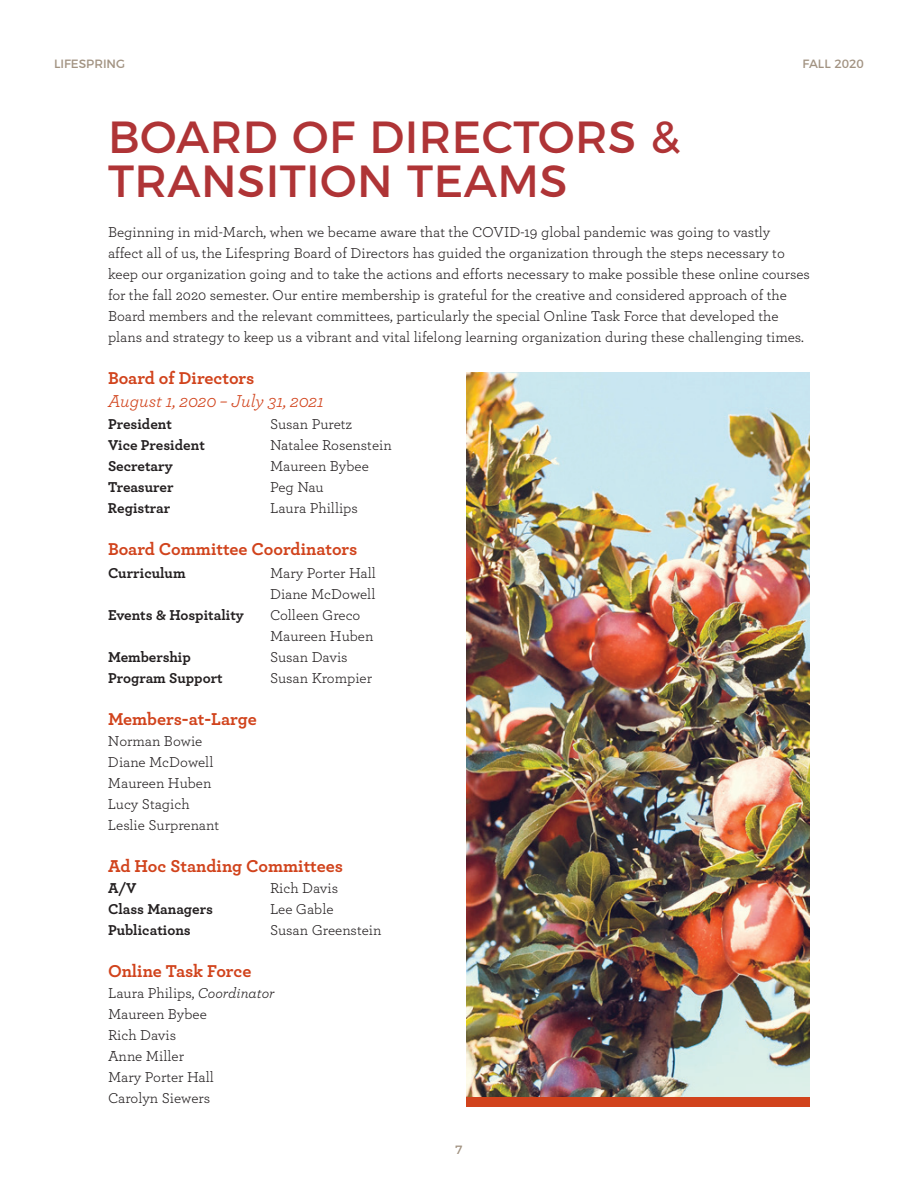
<style>
.page{position:relative;width:918px;height:1188px;background:#fff}
.page>*{position:absolute;margin:0;border:0;box-sizing:border-box;transform-origin:0 0}
.t1{font:45px/44.2px "Montserrat";letter-spacing:.01em;color:#af3436}
.t2{font:700 18px "Archer";color:#d1431c}
.t3{font:italic 18px "Archer";color:#d1431c}
.t4{font:15px/21px "Archer";color:#231f20}
.t5{font:700 15px "Archer";color:#231f20}
.t6{font:12px "Montserrat";color:#a29382}
.s1{font-style:italic}
</style>
<div class="page">
<img style="left:467px;top:373px;width:343px;height:725px">
<div style="left:467px;top:1098px;width:343px;height:9px;background:#d1431c"></div>
<p class="t6" style="left:54px;top:54px;width:73px">LIFESPRING</p>
<p class="t6" style="left:803px;top:54px;width:63px">FALL 2020</p>
<h1 class="t1" style="left:108px;top:111px;width:574px">BOARD OF DIRECTORS &amp;<br>TRANSITION TEAMS</h1>
<p class="t4" style="left:108px;top:221px;width:704px">Beginning in mid-March, when we became aware that the COVID-19 global pandemic was going to vastly<br>affect all of us, the Lifespring Board of Directors has guided the organization through the steps necessary to keep our organization going and to take the actions and efforts necessary to make possible these online courses for the fall 2020 semester. Our entire membership is grateful for the creative and considered approach of the Board members and the relevant committees, particularly the special Online Task Force that developed the plans and strategy to keep us a vibrant and vital lifelong learning organization during these challenging times.</p>
<p class="t2" style="left:108px;top:364px;width:148px">Board of Directors</p>
<p class="t3" style="left:108px;top:388px;width:217px">August 1, 2020 – July 31, 2021</p>
<p class="t5" style="left:108px;top:412px;width:65px">President</p>
<p class="t4" style="left:270px;top:413px;width:84px">Susan Puretz</p>
<p class="t5" style="left:108px;top:433px;width:98px">Vice President</p>
<p class="t4" style="left:270px;top:434px;width:123px">Natalee Rosenstein</p>
<p class="t5" style="left:108px;top:454px;width:66px">Secretary</p>
<p class="t4" style="left:270px;top:455px;width:100px">Maureen Bybee</p>
<p class="t5" style="left:108px;top:475px;width:67px">Treasurer</p>
<p class="t4" style="left:270px;top:476px;width:55px">Peg Nau</p>
<p class="t5" style="left:108px;top:496px;width:64px">Registrar</p>
<p class="t4" style="left:270px;top:497px;width:89px">Laura Phillips</p>
<p class="t2" style="left:108px;top:535px;width:251px">Board Committee Coordinators</p>
<p class="t5" style="left:108px;top:561px;width:79px">Curriculum</p>
<p class="t4" style="left:270px;top:562px;width:107px">Mary Porter Hall<br>Diane McDowell</p>
<p class="t5" style="left:108px;top:603px;width:137px">Events &amp; Hospitality</p>
<p class="t4" style="left:270px;top:604px;width:105px">Colleen Greco<br>Maureen Huben</p>
<p class="t5" style="left:108px;top:645px;width:84px">Membership</p>
<p class="t4" style="left:270px;top:646px;width:79px">Susan Davis</p>
<p class="t5" style="left:108px;top:666px;width:116px">Program Support</p>
<p class="t4" style="left:270px;top:667px;width:104px">Susan Krompier</p>
<p class="t2" style="left:108px;top:704px;width:150px">Members-at-Large</p>
<p class="t4" style="left:108px;top:730px;width:113px">Norman Bowie<br>Diane McDowell<br>Maureen Huben<br>Lucy Stagich<br>Leslie Surprenant</p>
<p class="t2" style="left:108px;top:851px;width:237px">Ad Hoc Standing Committees</p>
<p class="t5" style="left:108px;top:876px;width:30px">A/V</p>
<p class="t4" style="left:270px;top:877px;width:70px">Rich Davis</p>
<p class="t5" style="left:108px;top:897px;width:106px">Class Managers</p>
<p class="t4" style="left:270px;top:898px;width:65px">Lee Gable</p>
<p class="t5" style="left:108px;top:918px;width:84px">Publications</p>
<p class="t4" style="left:270px;top:919px;width:113px">Susan Greenstein</p>
<p class="t2" style="left:108px;top:956px;width:145px">Online Task Force</p>
<p class="t4" style="left:108px;top:982px;width:168px">Laura Philips, <span class="s1">Coordinator<br></span>Maureen Bybee<br>Rich Davis<br>Anne Miller<br>Mary Porter Hall<br>Carolyn Siewers</p>
<p class="t6" style="left:455px;top:1141px;width:9px">7</p>
</div>
